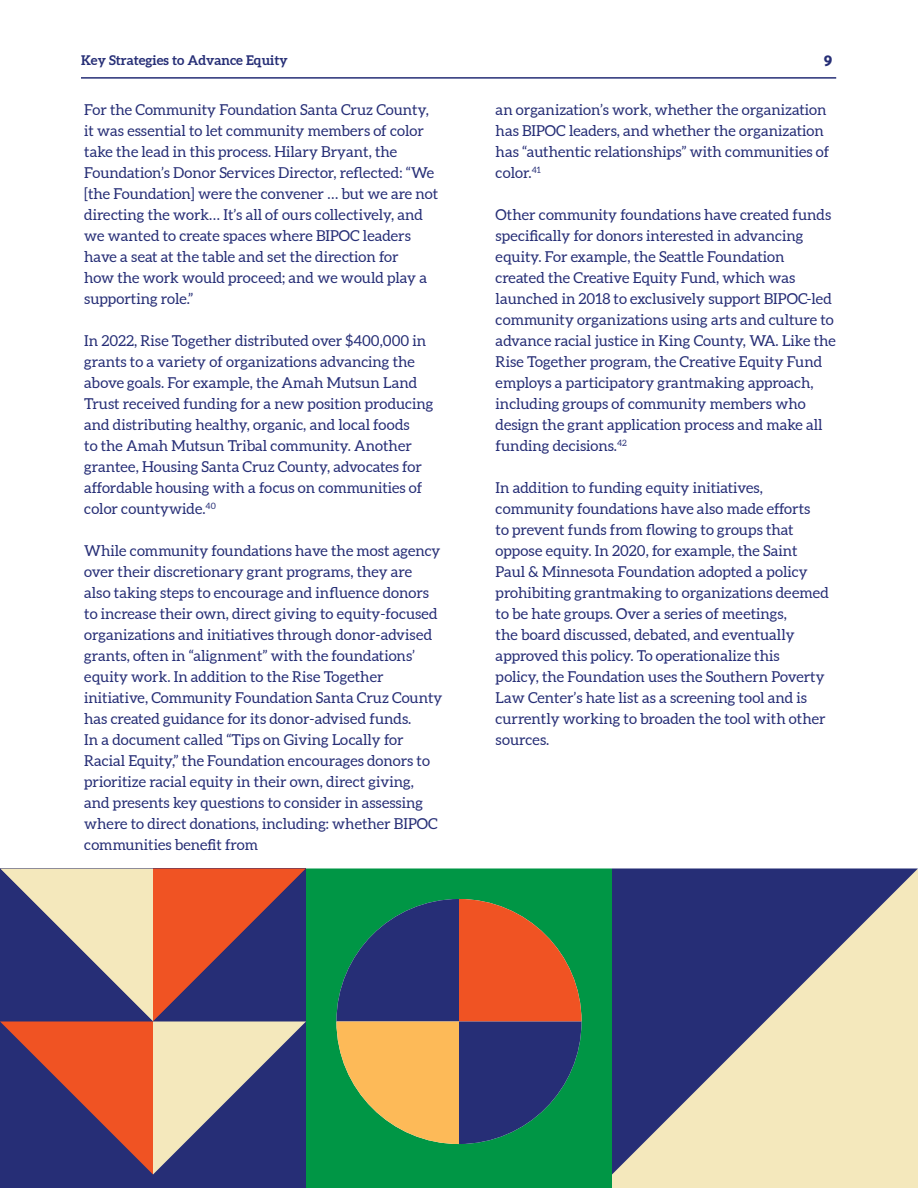
<style>
.page{position:relative;width:918px;height:1188px;background:#fff}
.page>*{position:absolute;margin:0;border:0;box-sizing:border-box;transform-origin:0 0}
.t1{font:15px/21px "Aleo";color:#262e76}
.t2{font:800 15px "Sarabun";color:#262e76}
.t3{font:700 13.5px "Aleo";color:#262e76}
</style>
<div class="page">
<hr style="left:81px;top:77px;width:755px;height:2px;background:#262e76">
<div style="left:612px;top:869px;width:306px;height:319px;background:#f4e8bc"></div>
<svg style="left:612px;top:868px;width:306px;height:306px"></svg>
<div style="left:0;top:869px;width:306px;height:319px;background:#262e76"></div>
<svg style="left:0;top:868px;width:306px;height:307px"></svg>
<div style="left:306px;top:868px;width:306px;height:320px;background:#009645"></div>
<svg style="left:336px;top:899px;width:246px;height:245px;background:#6f6755"></svg>
<p class="t3" style="left:81px;top:52px;width:208px">Key Strategies to Advance Equity</p>
<p class="t2" style="left:824px;top:52px;width:10px">9</p>
<p class="t1" style="left:84px;top:100px;width:356px">For the Community Foundation Santa Cruz County, it was essential to let community members of color take the lead in this process. Hilary Bryant, the Foundation’s Donor Services Director, reflected: “We [the Foundation] were the convener … but we are not directing the work… It’s all of ours collectively, and we wanted to create spaces where BIPOC leaders have a seat at the table and set the direction for<br>how the work would proceed; and we would play a supporting role.”</p>
<p class="t1" style="left:84px;top:331px;width:351px">In 2022, Rise Together distributed over $400,000 in grants to a variety of organizations advancing the above goals. For example, the Amah Mutsun Land Trust received funding for a new position producing and distributing healthy, organic, and local foods<br>to the Amah Mutsun Tribal community. Another grantee, Housing Santa Cruz County, advocates for affordable housing with a focus on communities of color countywide.<sup>40</sup></p>
<p class="t1" style="left:84px;top:541px;width:360px">While community foundations have the most agency over their discretionary grant programs, they are<br>also taking steps to encourage and influence donors to increase their own, direct giving to equity-focused organizations and initiatives through donor-advised grants, often in “alignment” with the foundations’ equity work. In addition to the Rise Together initiative, Community Foundation Santa Cruz County has created guidance for its donor-advised funds.<br>In a document called “Tips on Giving Locally for Racial Equity,” the Foundation encourages donors to prioritize racial equity in their own, direct giving, and presents key questions to consider in assessing where to direct donations, including: whether BIPOC communities benefit from</p>
<p class="t1" style="left:496px;top:100px;width:335px">an organization’s work, whether the organization has BIPOC leaders, and whether the organization has “authentic relationships” with communities of color.<sup>41</sup></p>
<p class="t1" style="left:496px;top:205px;width:342px">Other community foundations have created funds specifically for donors interested in advancing equity. For example, the Seattle Foundation created the Creative Equity Fund, which was launched in 2018 to exclusively support BIPOC-led community organizations using arts and culture to advance racial justice in King County, WA. Like the Rise Together program, the Creative Equity Fund employs a participatory grantmaking approach, including groups of community members who design the grant application process and make all funding decisions.<sup>42</sup></p>
<p class="t1" style="left:496px;top:478px;width:335px">In addition to funding equity initiatives, community foundations have also made efforts<br>to prevent funds from flowing to groups that oppose equity. In 2020, for example, the Saint Paul &amp; Minnesota Foundation adopted a policy prohibiting grantmaking to organizations deemed to be hate groups. Over a series of meetings,<br>the board discussed, debated, and eventually approved this policy. To operationalize this<br>policy, the Foundation uses the Southern Poverty Law Center’s hate list as a screening tool and is currently working to broaden the tool with other sources.</p>
</div>
